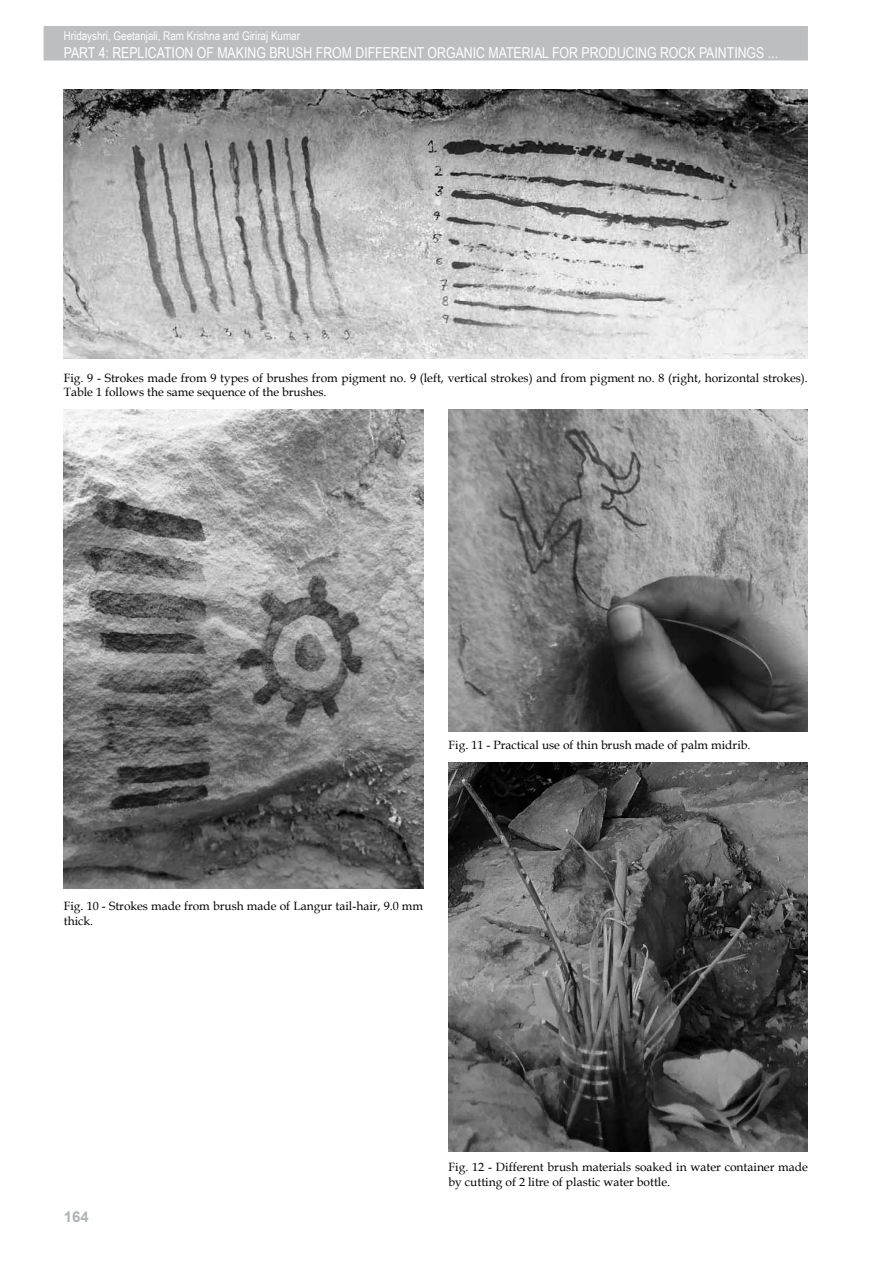
<style>
.page{position:relative;width:893px;height:1263px;background:#fff}
.page>*{position:absolute;margin:0;border:0;box-sizing:border-box;transform-origin:0 0}
.t1{font:15px "Arial Narrow";color:#fff}
.t2{font:700 15px "Arial";color:#b1b4b6}
.t3{font:12px/14.4px "Book Antiqua";color:#000}
.t4{font:12px "Arial Narrow";color:#fff}
</style>
<div class="page">
<div style="left:44px;top:26px;width:764px;height:34px;background:#bcbec0"></div>
<img style="left:64px;top:89px;width:744px;height:270px">
<img style="left:64px;top:409px;width:359px;height:480px">
<img style="left:449px;top:409px;width:359px;height:322px">
<img style="left:449px;top:762px;width:359px;height:389px">
<p class="t4" style="left:64px;top:27px;width:238px">HRIDAYSHRI, GEETANJALI, RAM KRISHNA AND GIRIRAJ KUMAR</p>
<p class="t1" style="left:64px;top:41px;width:716px">PART 4: REPLICATION OF MAKING BRUSH FROM DIFFERENT ORGANIC MATERIAL FOR PRODUCING ROCK PAINTINGS ...</p>
<p class="t3" style="left:64px;top:370px;width:746px">Fig. 9 - Strokes made from 9 types of brushes from pigment no. 9 (left, vertical strokes) and from pigment no. 8 (right, horizontal strokes).<br>Table 1 follows the same sequence of the brushes.</p>
<p class="t3" style="left:449px;top:738px;width:303px">Fig. 11 - Practical use of thin brush made of palm midrib.</p>
<p class="t3" style="left:64px;top:899px;width:361px">Fig. 10 - Strokes made from brush made of Langur tail-hair, 9.0 mm thick.</p>
<p class="t2" style="left:64px;top:1207px;width:27px">164</p>
<p class="t3" style="left:449px;top:1160px;width:361px">Fig. 12 - Different brush materials soaked in water container made by cutting of 2 litre of plastic water bottle.</p>
</div>
